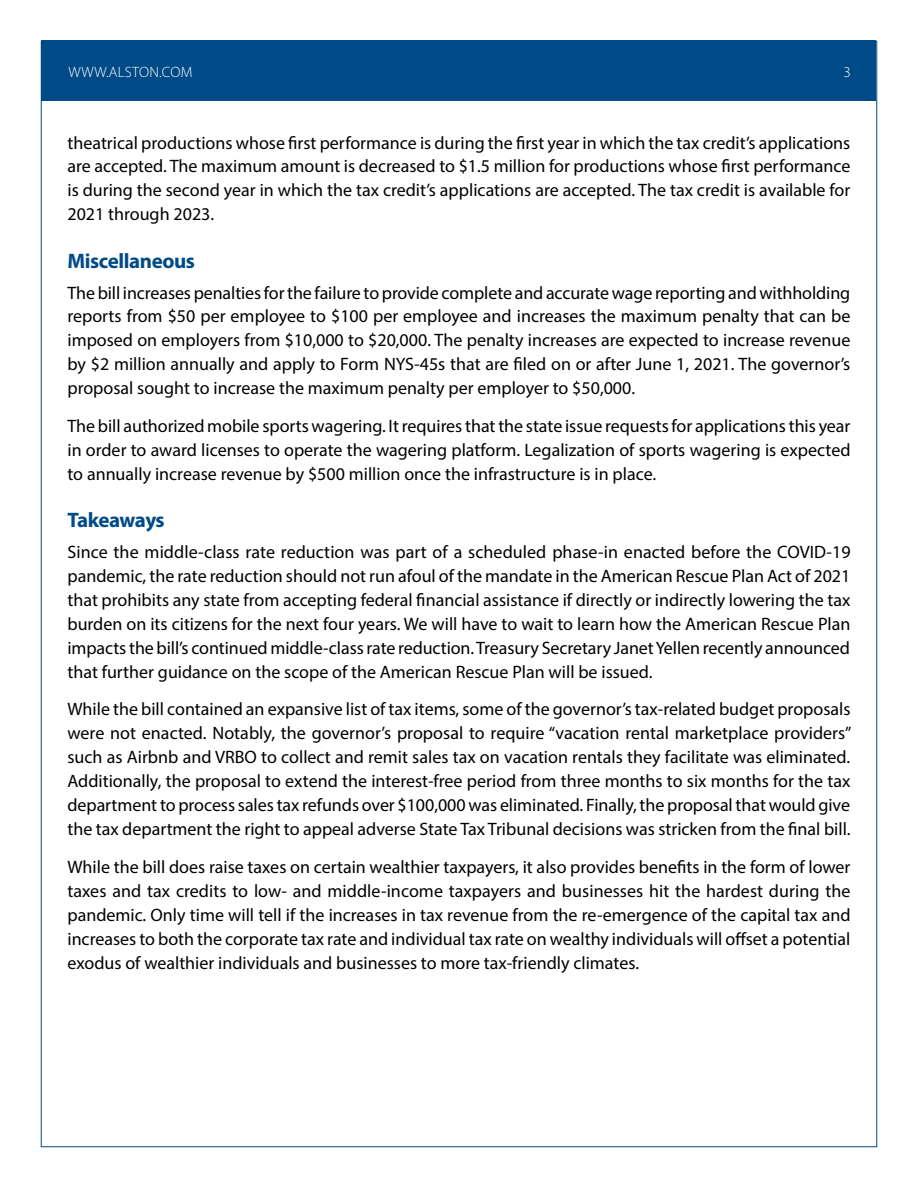
<style>
.page{position:relative;width:918px;height:1188px;background:#fff}
.page>*{position:absolute;margin:0;border:0;box-sizing:border-box;transform-origin:0 0}
.t1{font:700 21px "Myriad Pro";letter-spacing:-.02em;color:#004b87}
.t2{font:18px/24px "Myriad Pro";color:#000;text-align:justify}
.t3{font:300 15px "Myriad Pro";letter-spacing:.02em;color:#fff}
</style>
<div class="page">
<div style="left:42px;top:40px;width:834px;height:61px;background:#004b87"></div>
<p class="t3" style="left:68px;top:63px;width:126px">WWW.ALSTON.COM</p>
<p class="t3" style="left:843px;top:63px;width:9px">3</p>
<p class="t2" style="left:67px;top:130px;width:785px">theatrical productions whose first performance is during the first year in which the tax credit’s applications are accepted. The maximum amount is decreased to $1.5 million for productions whose first performance is during the second year in which the tax credit’s applications are accepted. The tax credit is available for 2021 through 2023.</p>
<p class="t1" style="left:67px;top:247px;width:129px">Miscellaneous</p>
<p class="t2" style="left:67px;top:280px;width:785px">The bill increases penalties for the failure to provide complete and accurate wage reporting and withholding reports from $50 per employee to $100 per employee and increases the maximum penalty that can be imposed on employers from $10,000 to $20,000. The penalty increases are expected to increase revenue by $2 million annually and apply to Form NYS-45s that are filed on or after June 1, 2021. The governor’s proposal sought to increase the maximum penalty per employer to $50,000.</p>
<p class="t2" style="left:67px;top:414px;width:785px">The bill authorized mobile sports wagering. It requires that the state issue requests for applications this year in order to award licenses to operate the wagering platform. Legalization of sports wagering is expected to annually increase revenue by $500 million once the infrastructure is in place.</p>
<p class="t1" style="left:67px;top:506px;width:99px">Takeaways</p>
<p class="t2" style="left:67px;top:540px;width:785px">Since the middle-class rate reduction was part of a scheduled phase-in enacted before the COVID-19 pandemic, the rate reduction should not run afoul of the mandate in the American Rescue Plan Act of 2021 that prohibits any state from accepting federal financial assistance if directly or indirectly lowering the tax burden on its citizens for the next four years. We will have to wait to learn how the American Rescue Plan impacts the bill’s continued middle-class rate reduction. Treasury Secretary Janet Yellen recently announced that further guidance on the scope of the American Rescue Plan will be issued.</p>
<p class="t2" style="left:67px;top:697px;width:786px">While the bill contained an expansive list of tax items, some of the governor’s tax-related budget proposals were not enacted. Notably, the governor’s proposal to require “vacation rental marketplace providers” such as Airbnb and VRBO to collect and remit sales tax on vacation rentals they facilitate was eliminated.<br>Additionally, the proposal to extend the interest-free period from three months to six months for the tax department to process sales tax refunds over $100,000 was eliminated. Finally, the proposal that would give the tax department the right to appeal adverse State Tax Tribunal decisions was stricken from the final bill.</p>
<p class="t2" style="left:67px;top:855px;width:785px">While the bill does raise taxes on certain wealthier taxpayers, it also provides benefits in the form of lower taxes and tax credits to low- and middle-income taxpayers and businesses hit the hardest during the pandemic. Only time will tell if the increases in tax revenue from the re-emergence of the capital tax and increases to both the corporate tax rate and individual tax rate on wealthy individuals will offset a potential exodus of wealthier individuals and businesses to more tax-friendly climates.</p>
</div>
